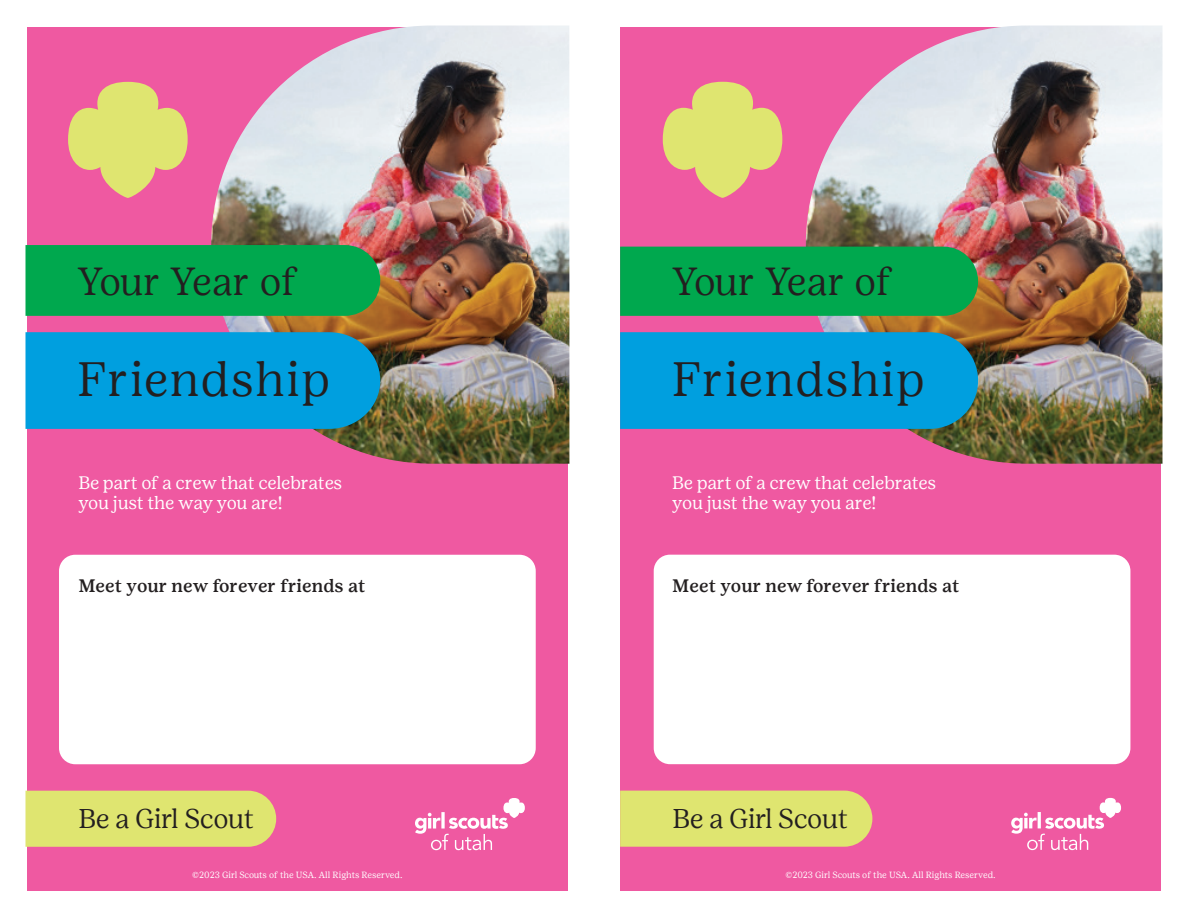
<style>
.page{position:relative;width:1188px;height:918px;background:#fff}
.page>*{position:absolute;margin:0;border:0;box-sizing:border-box;transform-origin:0 0}
.t1{font:300 48px "Girl Scout Display";letter-spacing:.05em;color:#231f20}
.t2{font:300 39px "Girl Scout Display";letter-spacing:.02em;color:#231f20}
.t3{font:300 27px "Girl Scout Display";color:#231f20}
.t4{font:18px/19.5px "Girl Scout Text";letter-spacing:-.02em;color:#fff}
.t5{font:500 18px "Girl Scout Text";color:#231f20}
.t6{font:9px "Girl Scout Text";letter-spacing:-.01em;color:#fff}
</style>
<div class="page">
<div style="left:27px;top:27px;width:541px;height:864px;background:#ef59a1"></div>
<div style="left:620px;top:27px;width:541px;height:864px;background:#ef59a1"></div>
<div style="left:59px;top:555px;width:477px;height:209px;background:#fff;border-radius:16px"></div>
<div style="left:654px;top:555px;width:476px;height:209px;background:#fff;border-radius:16px"></div>
<img style="left:806px;top:26px;width:356px;height:438px">
<svg style="left:663px;top:82px;width:119px;height:116px"></svg>
<svg style="left:68px;top:82px;width:120px;height:116px"></svg>
<img style="left:211px;top:26px;width:358px;height:438px">
<div style="left:26px;top:245px;width:354px;height:71px;background:#00a84e"></div>
<div style="left:26px;top:332px;width:354px;height:97px;background:#009fdf"></div>
<div style="left:26px;top:791px;width:250px;height:56px;background:#dfe570"></div>
<div style="left:620px;top:247px;width:358px;height:69px;background:#00a84e"></div>
<div style="left:620px;top:332px;width:358px;height:97px;background:#009fdf"></div>
<div style="left:620px;top:791px;width:252px;height:56px;background:#dfe570"></div>
<svg style="left:1011px;top:798px;width:110px;height:52px"></svg>
<svg style="left:415px;top:798px;width:110px;height:52px"></svg>
<p class="t2" style="left:78px;top:258px;width:220px">Your Year of</p>
<p class="t2" style="left:673px;top:258px;width:220px">Your Year of</p>
<p class="t1" style="left:78px;top:350px;width:253px">Friendship</p>
<p class="t1" style="left:673px;top:350px;width:253px">Friendship</p>
<p class="t4" style="left:78px;top:473px;width:266px">Be part of a crew that celebrates you just the way you are!</p>
<p class="t4" style="left:672px;top:473px;width:266px">Be part of a crew that celebrates you just the way you are!</p>
<p class="t5" style="left:78px;top:575px;width:289px">Meet your new forever friends at</p>
<p class="t5" style="left:672px;top:575px;width:289px">Meet your new forever friends at</p>
<p class="t3" style="left:79px;top:803px;width:177px">Be a Girl Scout</p>
<p class="t3" style="left:673px;top:803px;width:177px">Be a Girl Scout</p>
<p class="t6" style="left:192px;top:869px;width:212px">©2023 Girl Scouts of the USA. All Rights Reserved.</p>
<p class="t6" style="left:785px;top:869px;width:212px">©2023 Girl Scouts of the USA. All Rights Reserved.</p>
</div>
